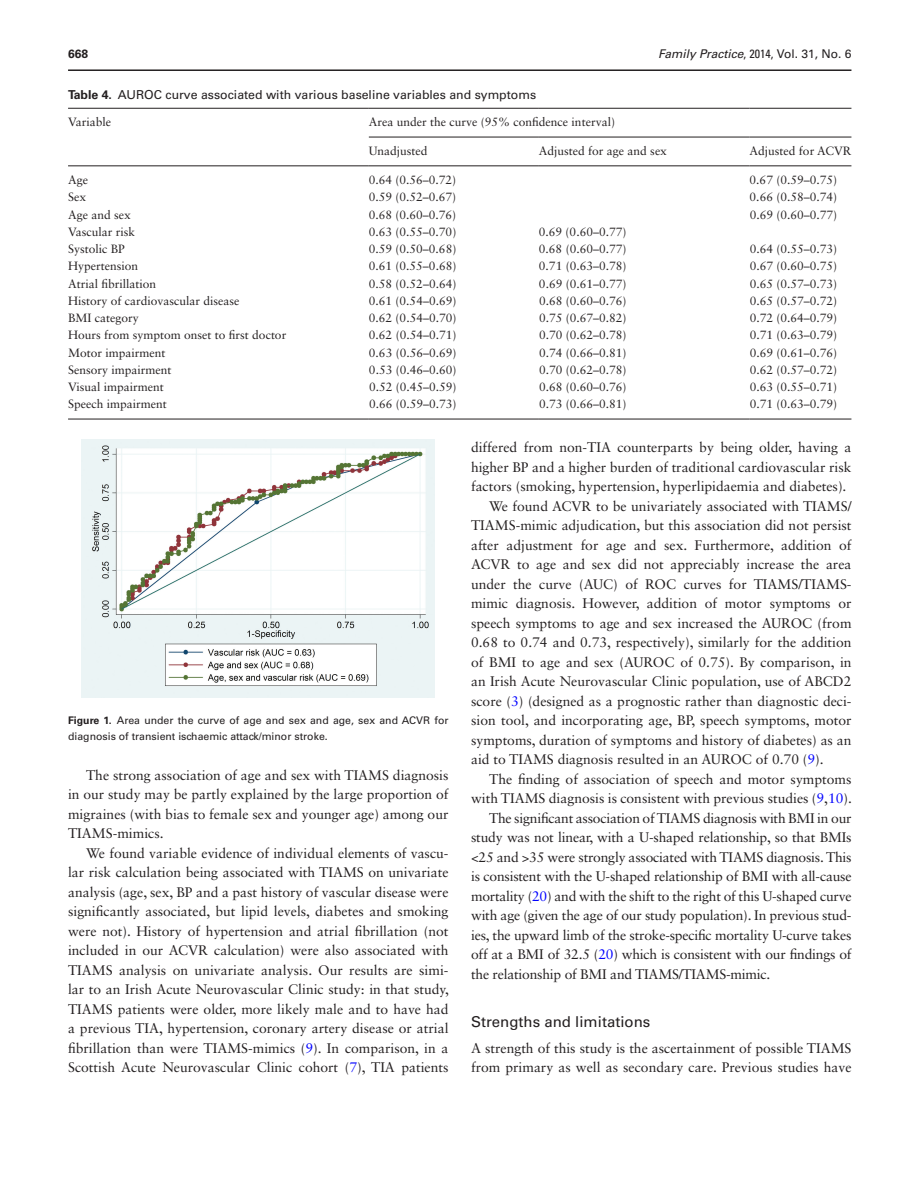
<style>
.page{position:relative;width:919px;height:1187px;background:#fff}
.page>*{position:absolute;margin:0;border:0;box-sizing:border-box;transform-origin:0 0}
.t1{font:15px "Univers LT Std";color:#231f20}
.t2{font:13.8px/19.5px "Sabon LT Std";color:#231f20;text-align:justify}
.t3{font:12.3px "Univers LT Std";color:#231f20}
.t4{font:12px "Sabon LT Std";color:#231f20}
.t5{font:italic 12px "Univers LT Std";color:#231f20}
.t6{font:700 12px "Univers LT Std";color:#231f20}
.t7{font:10.5px/15.3px "Univers LT Std";color:#231f20}
.s1{font-style:normal;font-stretch:condensed}
.s2{font-style:normal}
.s3{font-weight:700}
.s4{color:#00f}
</style>
<div class="page">
<hr style="left:68px;top:108px;width:301px;height:1px;background:#231f20">
<hr style="left:369px;top:108px;width:170px;height:1px;background:#231f20">
<hr style="left:539px;top:108px;width:210px;height:1px;background:#231f20">
<hr style="left:749px;top:108px;width:102px;height:1px;background:#231f20">
<hr style="left:369px;top:137px;width:170px;height:1px;background:#231f20">
<hr style="left:539px;top:137px;width:210px;height:1px;background:#231f20">
<hr style="left:749px;top:137px;width:102px;height:1px;background:#231f20">
<hr style="left:68px;top:419px;width:301px;height:1px;background:#231f20">
<hr style="left:369px;top:419px;width:170px;height:1px;background:#231f20">
<hr style="left:539px;top:419px;width:210px;height:1px;background:#231f20">
<hr style="left:749px;top:419px;width:102px;height:1px;background:#231f20">
<hr style="left:369px;top:165px;width:170px;height:1px;background:#231f20">
<hr style="left:539px;top:165px;width:210px;height:1px;background:#231f20">
<hr style="left:749px;top:165px;width:102px;height:1px;background:#231f20">
<hr style="left:68px;top:165px;width:301px;height:1px;background:#231f20">
<img style="left:82px;top:440px;width:353px;height:257px">
<hr style="left:68px;top:69px;width:783px;height:2px;background:#231f20">
<p class="t6" style="left:68px;top:47px;width:22px">668</p>
<p class="t5" style="left:658px;top:47px;width:195px">Family Practice<span class="s1">, 2014,</span> <span class="s2">Vol. 31, No. 6</span></p>
<p class="t3" style="left:68px;top:87px;width:469px"><span class="s3">Table 4.</span> AUROC curve associated with various baseline variables and symptoms</p>
<p class="t4" style="left:68px;top:115px;width:44px">Variable</p>
<p class="t4" style="left:369px;top:115px;width:248px">Area under the curve (95% confidence interval)</p>
<p class="t4" style="left:369px;top:144px;width:60px">Unadjusted</p>
<p class="t4" style="left:539px;top:144px;width:130px">Adjusted for age and sex</p>
<p class="t4" style="left:749px;top:144px;width:103px">Adjusted for ACVR</p>
<p class="t4" style="left:68px;top:173px;width:21px">Age</p>
<p class="t4" style="left:369px;top:173px;width:89px">0.64 (0.56–0.72)</p>
<p class="t4" style="left:749px;top:173px;width:89px">0.67 (0.59–0.75)</p>
<p class="t4" style="left:68px;top:190px;width:19px">Sex</p>
<p class="t4" style="left:369px;top:190px;width:89px">0.59 (0.52–0.67)</p>
<p class="t4" style="left:749px;top:190px;width:89px">0.66 (0.58–0.74)</p>
<p class="t4" style="left:68px;top:207px;width:64px">Age and sex</p>
<p class="t4" style="left:369px;top:207px;width:89px">0.68 (0.60–0.76)</p>
<p class="t4" style="left:749px;top:207px;width:89px">0.69 (0.60–0.77)</p>
<p class="t4" style="left:68px;top:224px;width:68px">Vascular risk</p>
<p class="t4" style="left:369px;top:224px;width:89px">0.63 (0.55–0.70)</p>
<p class="t4" style="left:539px;top:224px;width:89px">0.69 (0.60–0.77)</p>
<p class="t4" style="left:68px;top:242px;width:58px">Systolic BP</p>
<p class="t4" style="left:369px;top:242px;width:89px">0.59 (0.50–0.68)</p>
<p class="t4" style="left:539px;top:242px;width:89px">0.68 (0.60–0.77)</p>
<p class="t4" style="left:749px;top:242px;width:89px">0.64 (0.55–0.73)</p>
<p class="t4" style="left:68px;top:259px;width:72px">Hypertension</p>
<p class="t4" style="left:369px;top:259px;width:89px">0.61 (0.55–0.68)</p>
<p class="t4" style="left:539px;top:259px;width:89px">0.71 (0.63–0.78)</p>
<p class="t4" style="left:749px;top:259px;width:89px">0.67 (0.60–0.75)</p>
<p class="t4" style="left:68px;top:276px;width:90px">Atrial fibrillation</p>
<p class="t4" style="left:369px;top:276px;width:89px">0.58 (0.52–0.64)</p>
<p class="t4" style="left:539px;top:276px;width:89px">0.69 (0.61–0.77)</p>
<p class="t4" style="left:749px;top:276px;width:89px">0.65 (0.57–0.73)</p>
<p class="t4" style="left:68px;top:293px;width:173px">History of cardiovascular disease</p>
<p class="t4" style="left:369px;top:293px;width:89px">0.61 (0.54–0.69)</p>
<p class="t4" style="left:539px;top:293px;width:89px">0.68 (0.60–0.76)</p>
<p class="t4" style="left:749px;top:293px;width:89px">0.65 (0.57–0.72)</p>
<p class="t4" style="left:68px;top:311px;width:72px">BMI category</p>
<p class="t4" style="left:369px;top:311px;width:89px">0.62 (0.54–0.70)</p>
<p class="t4" style="left:539px;top:311px;width:89px">0.75 (0.67–0.82)</p>
<p class="t4" style="left:749px;top:311px;width:89px">0.72 (0.64–0.79)</p>
<p class="t4" style="left:68px;top:328px;width:220px">Hours from symptom onset to first doctor</p>
<p class="t4" style="left:369px;top:328px;width:89px">0.62 (0.54–0.71)</p>
<p class="t4" style="left:539px;top:328px;width:89px">0.70 (0.62–0.78)</p>
<p class="t4" style="left:749px;top:328px;width:89px">0.71 (0.63–0.79)</p>
<p class="t4" style="left:68px;top:345px;width:99px">Motor impairment</p>
<p class="t4" style="left:369px;top:345px;width:89px">0.63 (0.56–0.69)</p>
<p class="t4" style="left:539px;top:345px;width:89px">0.74 (0.66–0.81)</p>
<p class="t4" style="left:749px;top:345px;width:89px">0.69 (0.61–0.76)</p>
<p class="t4" style="left:68px;top:362px;width:105px">Sensory impairment</p>
<p class="t4" style="left:369px;top:362px;width:89px">0.53 (0.46–0.60)</p>
<p class="t4" style="left:539px;top:362px;width:89px">0.70 (0.62–0.78)</p>
<p class="t4" style="left:749px;top:362px;width:89px">0.62 (0.57–0.72)</p>
<p class="t4" style="left:68px;top:380px;width:97px">Visual impairment</p>
<p class="t4" style="left:369px;top:380px;width:89px">0.52 (0.45–0.59)</p>
<p class="t4" style="left:539px;top:380px;width:89px">0.68 (0.60–0.76)</p>
<p class="t4" style="left:749px;top:380px;width:89px">0.63 (0.55–0.71)</p>
<p class="t4" style="left:68px;top:397px;width:100px">Speech impairment</p>
<p class="t4" style="left:369px;top:397px;width:89px">0.66 (0.59–0.73)</p>
<p class="t4" style="left:539px;top:397px;width:89px">0.73 (0.66–0.81)</p>
<p class="t4" style="left:749px;top:397px;width:89px">0.71 (0.63–0.79)</p>
<p class="t7" style="left:68px;top:713px;width:382px"><span class="s3">Figure 1.</span> Area under the curve of age and sex and age, sex and ACVR for diagnosis of transient ischaemic attack/minor stroke.</p>
<p class="t2" style="left:68px;top:764px;width:382px;text-indent:18px">The strong association of age and sex with TIAMS diagnosis in our study may be partly explained by the large proportion of migraines (with bias to female sex and younger age) among our TIAMS-mimics.</p>
<p class="t2" style="left:68px;top:842px;width:382px;text-indent:18px">We found variable evidence of individual elements of vascu&shy;lar risk calculation being associated with TIAMS on univariate analysis (age, sex, BP and a past history of vascular disease were significantly associated, but lipid levels, diabetes and smoking were not). History of hypertension and atrial fibrillation (not included in our ACVR calculation) were also associated with TIAMS analysis on univariate analysis. Our results are simi&shy;lar to an Irish Acute Neurovascular Clinic study: in that study, TIAMS patients were older, more likely male and to have had a previous TIA, hypertension, coronary artery disease or atrial fibrillation than were TIAMS-mimics (<span class="s4">9</span>). In comparison, in a Scottish Acute Neurovascular Clinic cohort (<span class="s4">7</span>), TIA patients</p>
<p class="t2" style="left:471px;top:437px;width:382px">differed from non-TIA counterparts by being older, having a</p>
<p class="t2" style="left:471px;top:457px;width:382px">higher BP and a higher burden of traditional cardiovascular risk</p>
<p class="t2" style="left:471px;top:476px;width:377px">factors (smoking, hypertension, hyperlipidaemia and diabetes).</p>
<p class="t2" style="left:489px;top:496px;width:364px">We found ACVR to be univariately associated with TIAMS/</p>
<p class="t2" style="left:471px;top:515px;width:382px">TIAMS-mimic adjudication, but this association did not persist</p>
<p class="t2" style="left:471px;top:535px;width:382px">after adjustment for age and sex. Furthermore, addition of</p>
<p class="t2" style="left:471px;top:554px;width:382px">ACVR to age and sex did not appreciably increase the area</p>
<p class="t2" style="left:471px;top:574px;width:382px">under the curve (AUC) of ROC curves for TIAMS/TIAMS-</p>
<p class="t2" style="left:471px;top:593px;width:382px">mimic diagnosis. However, addition of motor symptoms or</p>
<p class="t2" style="left:471px;top:613px;width:382px">speech symptoms to age and sex increased the AUROC (from</p>
<p class="t2" style="left:471px;top:632px;width:382px">0.68 to 0.74 and 0.73, respectively), similarly for the addition</p>
<p class="t2" style="left:471px;top:652px;width:382px">of BMI to age and sex (AUROC of 0.75). By comparison, in</p>
<p class="t2" style="left:471px;top:671px;width:382px">an Irish Acute Neurovascular Clinic population, use of ABCD2</p>
<p class="t2" style="left:471px;top:691px;width:382px">score (<span class="s4">3</span>) (designed as a prognostic rather than diagnostic deci-</p>
<p class="t2" style="left:471px;top:710px;width:382px">sion tool, and incorporating age, BP, speech symptoms, motor</p>
<p class="t2" style="left:471px;top:730px;width:382px">symptoms, duration of symptoms and history of diabetes) as an</p>
<p class="t2" style="left:471px;top:749px;width:354px">aid to TIAMS diagnosis resulted in an AUROC of 0.70 (<span class="s4">9</span>).</p>
<p class="t2" style="left:489px;top:769px;width:364px">The finding of association of speech and motor symptoms</p>
<p class="t2" style="left:471px;top:788px;width:382px">with TIAMS diagnosis is consistent with previous studies (<span class="s4">9</span>,<span class="s4">10</span>).</p>
<p class="t2" style="left:489px;top:808px;width:364px">The significant association of TIAMS diagnosis with BMI in our</p>
<p class="t2" style="left:471px;top:827px;width:382px">study was not linear, with a U-shaped relationship, so that BMIs</p>
<p class="t2" style="left:471px;top:847px;width:382px">&lt;25 and &gt;35 were strongly associated with TIAMS diagnosis. This</p>
<p class="t2" style="left:471px;top:866px;width:382px">is consistent with the U-shaped relationship of BMI with all-cause</p>
<p class="t2" style="left:471px;top:886px;width:382px">mortality (<span class="s4">20</span>) and with the shift to the right of this U-shaped curve</p>
<p class="t2" style="left:471px;top:905px;width:382px">with age (given the age of our study population). In previous stud-</p>
<p class="t2" style="left:471px;top:925px;width:382px">ies, the upward limb of the stroke-specific mortality U-curve takes</p>
<p class="t2" style="left:471px;top:944px;width:382px">off at a BMI of 32.5 (<span class="s4">20</span>) which is consistent with our findings of</p>
<p class="t2" style="left:471px;top:964px;width:301px">the relationship of BMI and TIAMS/TIAMS-mimic.</p>
<p class="t1" style="left:471px;top:1012px;width:181px">Strengths and limitations</p>
<p class="t2" style="left:471px;top:1037px;width:382px">A strength of this study is the ascertainment of possible TIAMS from primary as well as secondary care. Previous studies have</p>
</div>
